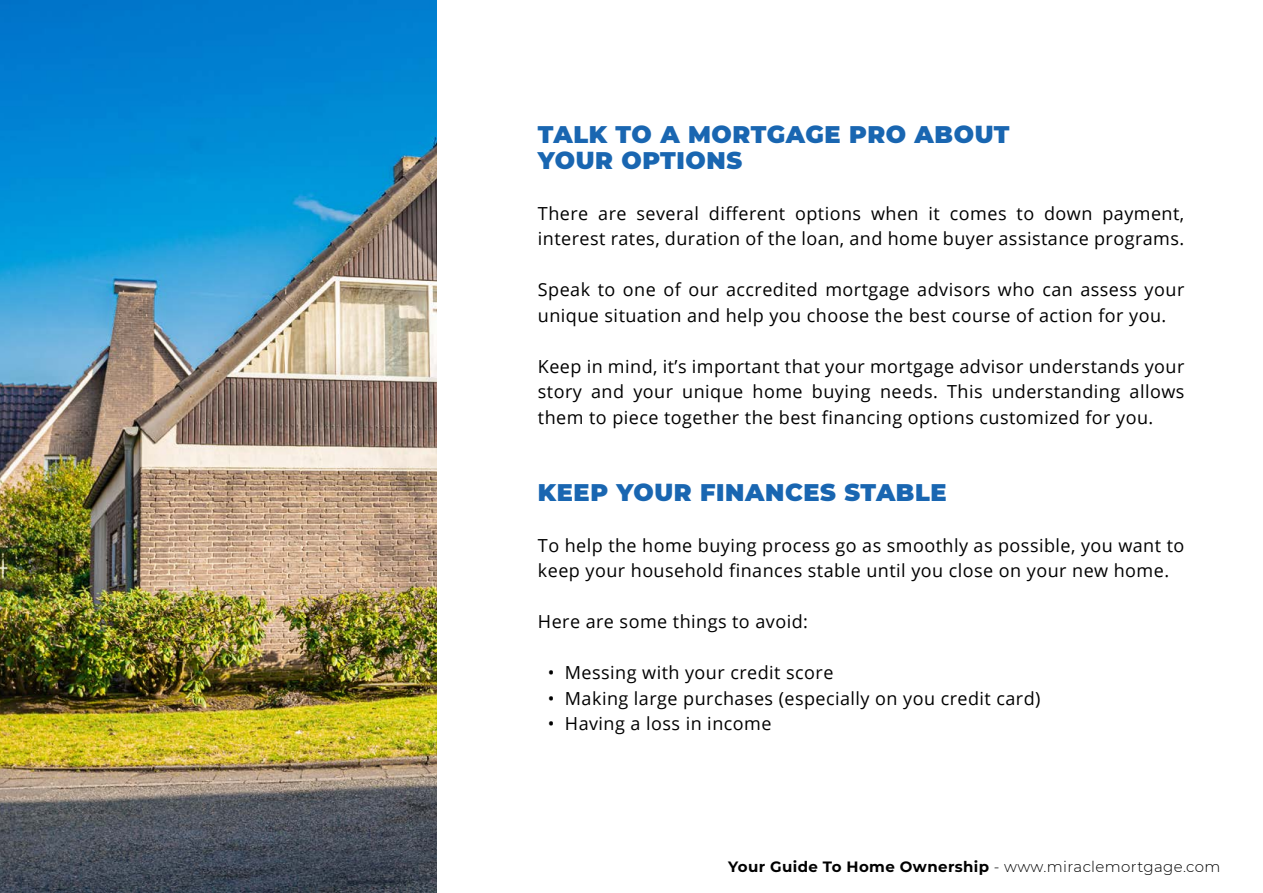
<style>
.page{position:relative;width:1263px;height:893px;background:#fff}
.page>*{position:absolute;margin:0;border:0;box-sizing:border-box;transform-origin:0 0}
.t1{font:900 24px/25.5px "Montserrat";letter-spacing:.025em;color:#1966b1}
.t2{font:18px/25.5px "Open Sans";letter-spacing:.025em;color:#000}
.t3{font:700 15px "Montserrat";letter-spacing:.025em;color:#000}
.s1{font-weight:300}
</style>
<div class="page">
<img style="left:0;top:0;width:437px;height:893px">
<h1 class="t1" style="left:538px;top:121px;width:473px">TALK TO A MORTGAGE PRO ABOUT<br>YOUR OPTIONS</h1>
<p class="t2" style="left:538px;top:202px;width:648px">There are several different options when it comes to down payment, interest rates, duration of the loan, and home buyer assistance programs.</p>
<p class="t2" style="left:538px;top:279px;width:648px">Speak to one of our accredited mortgage advisors who can assess your unique situation and help you choose the best course of action for you.</p>
<p class="t2" style="left:538px;top:355px;width:648px;text-align:justify">Keep in mind, it’s important that your mortgage advisor understands your story and your unique home buying needs. This understanding allows them to piece together the best financing options customized for you.</p>
<h1 class="t1" style="left:538px;top:478px;width:410px">KEEP YOUR FINANCES STABLE</h1>
<p class="t2" style="left:538px;top:534px;width:648px">To help the home buying process go as smoothly as possible, you want to keep your household finances stable until you close on your new home.</p>
<p class="t2" style="left:538px;top:611px;width:271px">Here are some things to avoid:</p>
<p class="t2" style="left:548px;top:662px;width:287px">• Messing with your credit score</p>
<p class="t2" style="left:548px;top:687px;width:494px">• Making large purchases (especially on you credit card)</p>
<p class="t2" style="left:548px;top:713px;width:225px">• Having a loss in income</p>
<p class="t3" style="left:728px;top:861px;width:494px">Your Guide To Home Ownership <span class="s1">- www.miraclemortgage.com</span></p>
</div>
